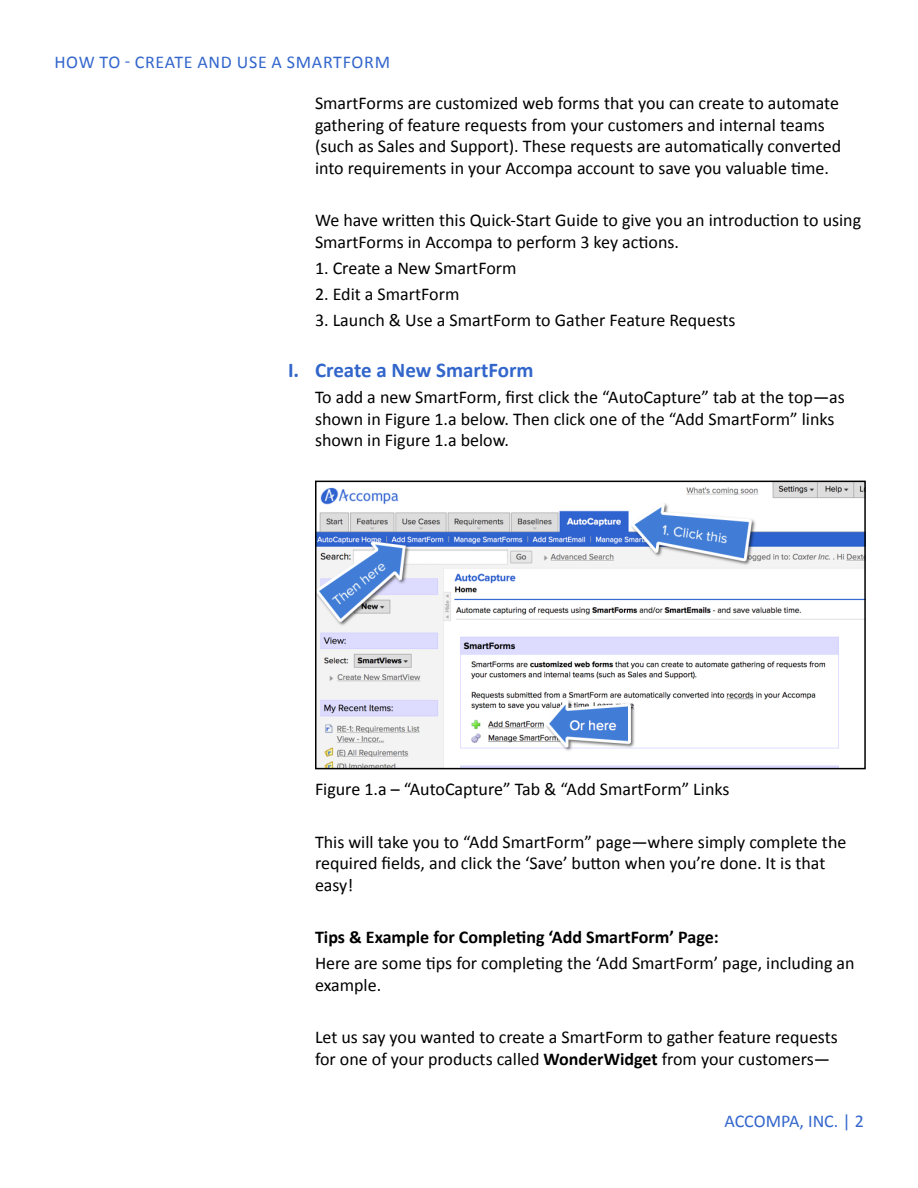
<style>
.page{position:relative;width:918px;height:1188px;background:#fff}
.page>*{position:absolute;margin:0;border:0;box-sizing:border-box;transform-origin:0 0}
.t1{font:700 21px "Calibri";color:#3266cb}
.t2{font:18px/21.6px "Calibri";color:#000}
.t3{font:700 18px "Calibri";color:#000}
.t4{font:18px "Calibri";letter-spacing:.035em;color:#36c}
.t5{font:18px "Calibri";color:#36c}
.s1{font-weight:700}
</style>
<div class="page">
<img style="left:318px;top:484px;width:545px;height:282px">
<div style="left:315px;top:481px;width:551px;height:288px;border:2px solid #000"></div>
<p class="t4" style="left:54px;top:50px;width:337px">HOW TO - CREATE AND USE A SMARTFORM</p>
<p class="t2" style="left:315px;top:92px;width:528px">SmartForms are customized web forms that you can create to automate gathering of feature requests from your customers and internal teams (such as Sales and Support). These requests are automatically converted into requirements in your Accompa account to save you valuable time.</p>
<p class="t2" style="left:315px;top:209px;width:548px">We have written this Quick-Start Guide to give you an introduction to using<br>SmartForms in Accompa to perform 3 key actions.</p>
<p class="t2" style="left:315px;top:257px;width:203px">1. Create a New SmartForm</p>
<p class="t2" style="left:315px;top:283px;width:146px">2. Edit a SmartForm</p>
<p class="t2" style="left:315px;top:309px;width:422px">3. Launch &amp; Use a SmartForm to Gather Feature Requests</p>
<p class="t1" style="left:288px;top:357px;width:247px">I. Create a New SmartForm</p>
<p class="t2" style="left:315px;top:386px;width:531px">To add a new SmartForm, first click the “AutoCapture” tab at the top—as shown in Figure 1.a below. Then click one of the “Add SmartForm” links shown in Figure 1.a below.</p>
<p class="t2" style="left:315px;top:779px;width:416px">Figure 1.a – “AutoCapture” Tab &amp; “Add SmartForm” Links</p>
<p class="t2" style="left:315px;top:831px;width:533px">This will take you to “Add SmartForm” page—where simply complete the required fields, and click the ‘Save’ button when you’re done. It is that easy!</p>
<p class="t3" style="left:315px;top:926px;width:405px">Tips &amp; Example for Completing ‘Add SmartForm’ Page:</p>
<p class="t2" style="left:315px;top:952px;width:541px">Here are some tips for completing the ‘Add SmartForm’ page, including an example.</p>
<p class="t2" style="left:315px;top:1026px;width:524px">Let us say you wanted to create a SmartForm to gather feature requests for one of your products called <span class="s1">WonderWidget</span> from your customers—</p>
<p class="t5" style="left:724px;top:1110px;width:141px">ACCOMPA, INC. | 2</p>
</div>
